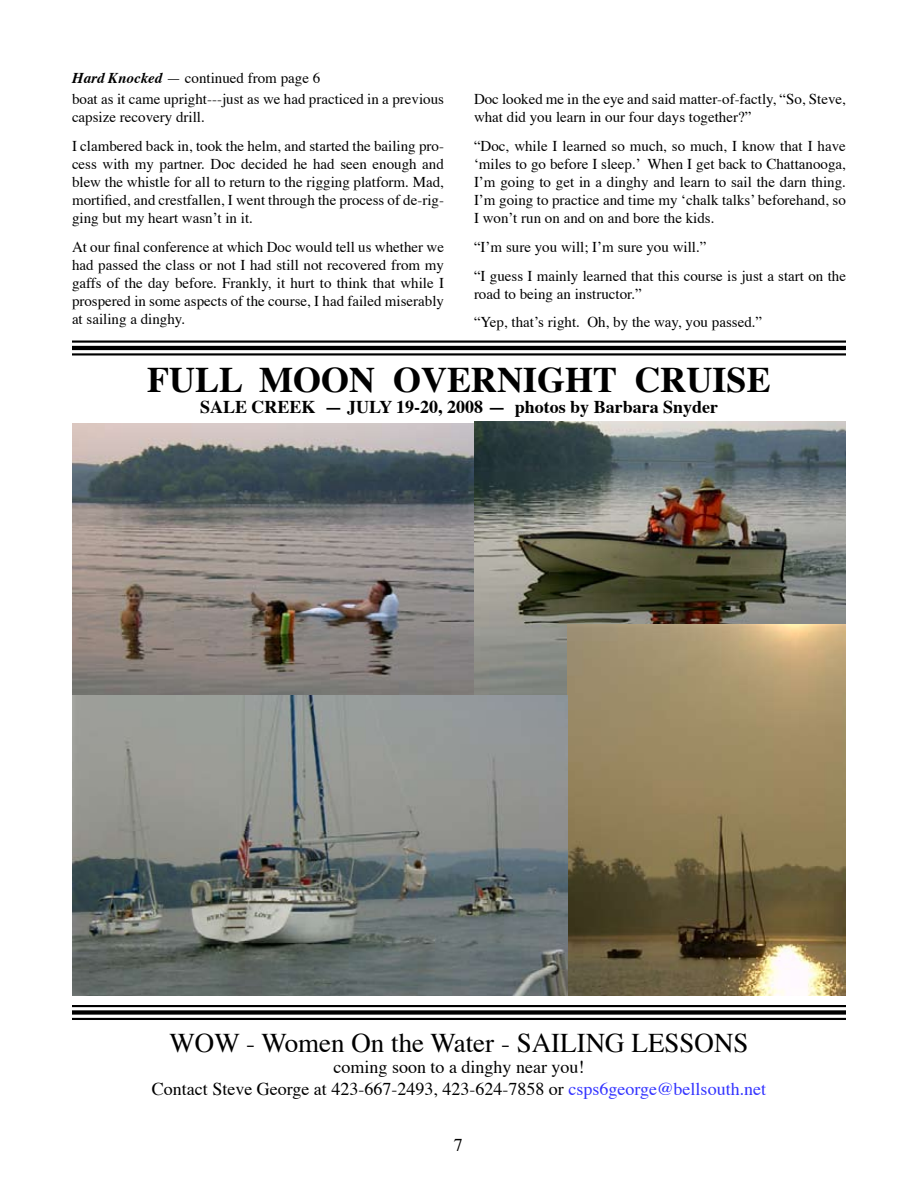
<style>
.page{position:relative;width:918px;height:1188px;background:#fff}
.page>*{position:absolute;margin:0;border:0;box-sizing:border-box;transform-origin:0 0}
.t1{font:700 36px "Times";color:#000}
.t2{font:27px "Times";color:#000}
.t3{font:18px/21.6px "Times";color:#000;text-align:center}
.t4{font:700 18px "Times";color:#000}
.t5{font:15px/18px "Times";color:#000}
.s1{font-weight:700;font-style:italic}
.s2{color:#33f}
</style>
<div class="page">
<hr style="left:72px;top:341px;width:774px;height:2px;background:#000">
<hr style="left:72px;top:346px;width:774px;height:4px;background:#000">
<hr style="left:72px;top:353px;width:774px;height:3px;background:#000">
<img style="left:72px;top:423px;width:402px;height:272px">
<img style="left:474px;top:422px;width:372px;height:273px">
<img style="left:568px;top:624px;width:278px;height:372px">
<img style="left:72px;top:695px;width:496px;height:301px">
<hr style="left:72px;top:1005px;width:774px;height:2px;background:#000">
<div style="left:72px;top:1010px;width:774px;height:5px;background:#000"></div>
<hr style="left:72px;top:1018px;width:774px;height:2px;background:#000">
<p class="t5" style="left:72px;top:68px;width:250px"><span class="s1">Hard Knocked</span> — continued from page 6</p>
<p class="t5" style="left:72px;top:89px;width:374px">boat as it came upright---just as we had practiced in a previous capsize recovery drill.</p>
<p class="t5" style="left:72px;top:136px;width:374px;text-align:justify">I clambered back in, took the helm, and started the bailing pro&shy;cess with my partner. Doc decided he had seen enough and blew the whistle for all to return to the rigging platform. Mad, mortified, and crestfallen, I went through the process of de-rig&shy;ging but my heart wasn’t in it.</p>
<p class="t5" style="left:72px;top:236px;width:374px;text-align:justify">At our final conference at which Doc would tell us whether we had passed the class or not I had still not recovered from my gaffs of the day before. Frankly, it hurt to think that while I prospered in some aspects of the course, I had failed miserably at sailing a dinghy.</p>
<p class="t5" style="left:474px;top:89px;width:373px">Doc looked me in the eye and said matter-of-factly, “So, Steve, what did you learn in our four days together?”</p>
<p class="t5" style="left:474px;top:136px;width:373px;text-align:justify">“Doc, while I learned so much, so much, I know that I have ‘miles to go before I sleep.’ When I get back to Chattanooga, I’m going to get in a dinghy and learn to sail the darn thing.<br>I’m going to practice and time my ‘chalk talks’ beforehand, so I won’t run on and on and bore the kids.</p>
<p class="t5" style="left:474px;top:231px;width:374px;line-height:28.8px">“I’m sure you will; I’m sure you will.”<br>“I guess I mainly learned that this course is just a start on the</p>
<p class="t5" style="left:474px;top:278px;width:290px;line-height:28.8px">road to being an instructor.”<br>“Yep, that’s right. Oh, by the way, you passed.”</p>
<h1 class="t1" style="left:147px;top:345px;width:625px">FULL MOON OVERNIGHT CRUISE</h1>
<p class="t4" style="left:200px;top:390px;width:520px">SALE CREEK — JULY 19-20, 2008 — photos by Barbara Snyder</p>
<h2 class="t2" style="left:169px;top:1017px;width:581px">WOW - Women On the Water - SAILING LESSONS</h2>
<p class="t3" style="left:152px;top:1055px;width:616px">coming soon to a dinghy near you!<br>Contact Steve George at 423-667-2493, 423-624-7858 or <span class="s2">csps6george@bellsouth.net</span></p>
</div>
